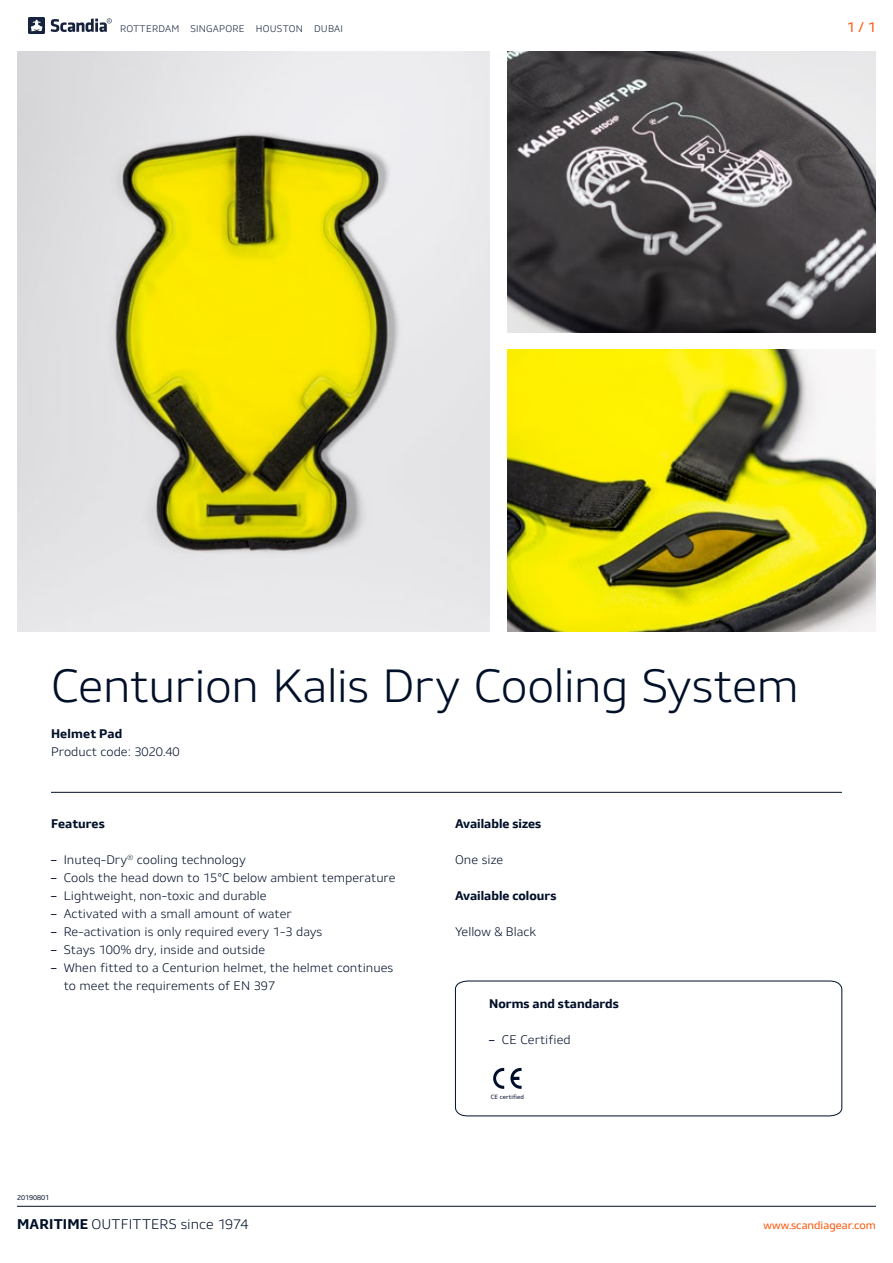
<style>
.page{position:relative;width:893px;height:1263px;background:#fff}
.page>*{position:absolute;margin:0;border:0;box-sizing:border-box;transform-origin:0 0}
.t1{font:300 45px "Stratus";letter-spacing:-.02em;color:#000f28}
.t2{font:300 13.5px "Stratus";color:#000f28}
.t3{font:13.5px "Stratus";color:#ff5000}
.t4{font:300 12px/18px "Stratus";color:#000f28}
.t5{font:700 12px "Stratus";color:#000f28}
.t6{font:10.5px "Stratus";color:#ff5000}
.t7{font:300 9.3px "Stratus";letter-spacing:.02em;color:#17223c}
.t8{font:6.75px "Stratus";color:#000f28}
.t9{font:5.85px "Stratus";color:#000f29}
.s1{font-weight:400}
.s2{font-weight:700}
</style>
<div class="page">
<img style="left:17px;top:51px;width:472px;height:580px">
<img style="left:507px;top:51px;width:369px;height:281px">
<img style="left:507px;top:350px;width:369px;height:281px">
<hr style="left:51px;top:792px;width:791px;height:1px;background:#000f28">
<svg style="left:455px;top:980px;width:387px;height:136px"></svg>
<svg style="left:493px;top:1068px;width:11px;height:21px"></svg>
<svg style="left:510px;top:1068px;width:12px;height:21px"></svg>
<hr style="left:17px;top:1206px;width:859px;height:1px;background:#000f28">
<svg style="left:51px;top:18px;width:61px;height:14px"></svg>
<svg style="left:28px;top:17px;width:17px;height:17px"></svg>
<p class="t7" style="left:120px;top:23px;width:225px">ROTTERDAM SINGAPORE HOUSTON DUBAI</p>
<p class="t3" style="left:847px;top:19px;width:31px">1 / 1</p>
<h1 class="t1" style="left:51px;top:667px;width:750px">Centurion Kalis Dry Cooling System</h1>
<p class="t5" style="left:51px;top:727px;width:73px">Helmet Pad</p>
<p class="t4" style="left:51px;top:744px;width:130px">Product code: 3020.40</p>
<p class="t5" style="left:51px;top:817px;width:55px">Features</p>
<p class="t4" style="left:51px;top:852px;width:196px"><span class="s1">–</span> Inuteq-Dry<sup>®</sup> cooling technology</p>
<p class="t4" style="left:51px;top:870px;width:346px"><span class="s1">–</span> Cools the head down to 15°C below ambient temperature</p>
<p class="t4" style="left:51px;top:888px;width:217px"><span class="s1">–</span> Lightweight, non-toxic and durable</p>
<p class="t4" style="left:51px;top:906px;width:242px"><span class="s1">–</span> Activated with a small amount of water</p>
<p class="t4" style="left:51px;top:924px;width:273px"><span class="s1">–</span> Re-activation is only required every 1-3 days</p>
<p class="t4" style="left:51px;top:942px;width:216px"><span class="s1">–</span> Stays 100% dry, inside and outside</p>
<p class="t4" style="left:64px;top:960px;width:331px;text-indent:-13px"><span class="s1">–</span> When fitted to a Centurion helmet, the helmet continues to meet the requirements of EN 397</p>
<p class="t8" style="left:17px;top:1194px;width:34px">20190801</p>
<p class="t5" style="left:455px;top:817px;width:88px">Available sizes</p>
<p class="t4" style="left:455px;top:852px;width:50px">One size</p>
<p class="t5" style="left:455px;top:889px;width:103px">Available colours</p>
<p class="t4" style="left:455px;top:924px;width:83px">Yellow &amp; Black</p>
<p class="t5" style="left:489px;top:997px;width:131px">Norms and standards</p>
<p class="t4" style="left:489px;top:1032px;width:83px"><span class="s1">–</span> CE Certified</p>
<p class="t9" style="left:491px;top:1094px;width:35px">CE certified</p>
<p class="t2" style="left:17px;top:1216px;width:233px"><span class="s2">MARITIME</span> OUTFITTERS since 1974</p>
<p class="t6" style="left:763px;top:1221px;width:114px">www.scandiagear.com</p>
</div>
